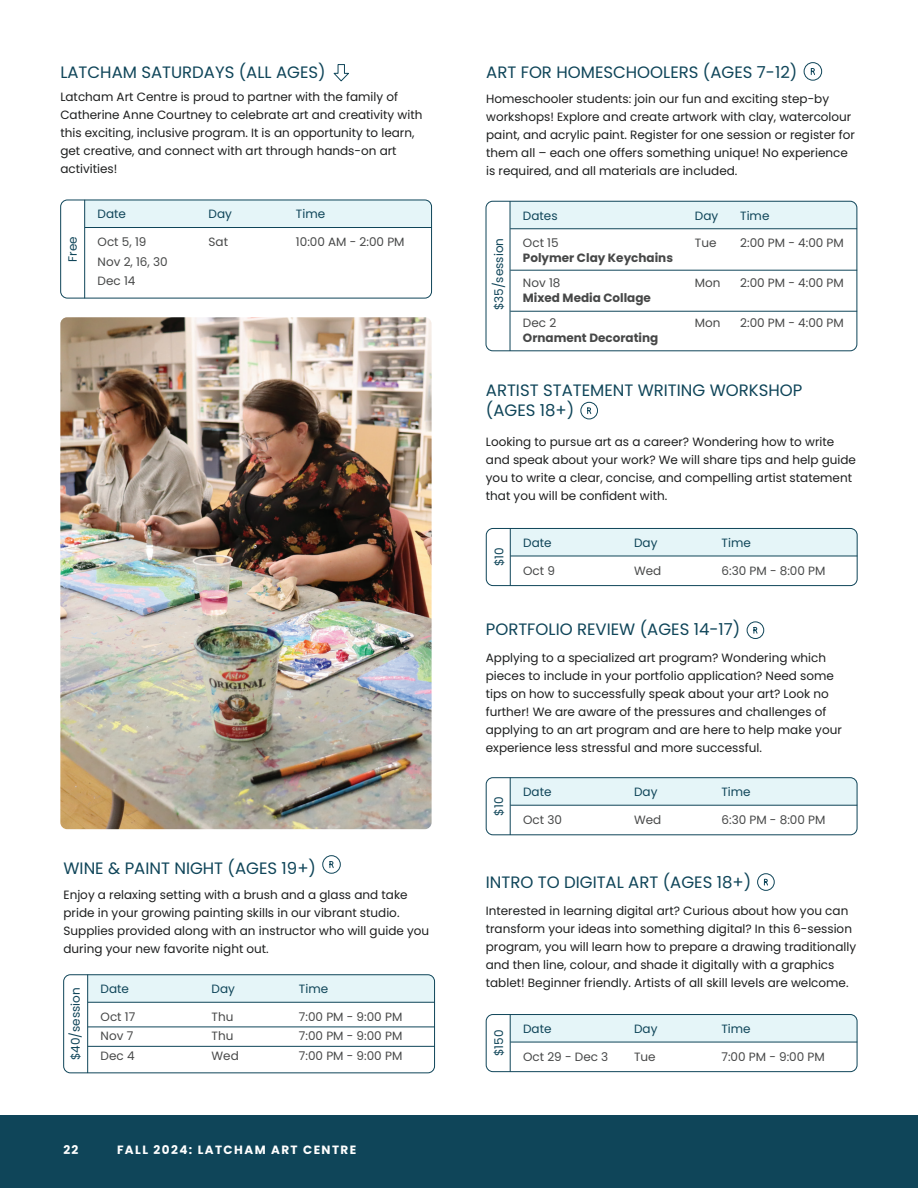
<style>
.page{position:relative;width:918px;height:1188px;background:#fff}
.page>*{position:absolute;margin:0;border:0;box-sizing:border-box;transform-origin:0 0}
.t1{font:16.5px/19.8px "Poppins";color:#0f4559}
.t2{font:12px/18px "Poppins";color:#1d1e1e}
.t3{font:12px/19.5px "Poppins";color:#474848}
.t4{font:12px "Poppins";color:#0f4559}
.t5{font:700 12px "Poppins";color:#474848}
.t6{font:700 12px "Poppins";letter-spacing:.12em;color:#fff}
</style>
<div class="page">
<div style="left:0;top:1116px;width:918px;height:72px;background:#0f4559"></div>
<div style="left:511px;top:201px;width:346px;height:28px;background:#e5f5f8"></div>
<div style="left:486px;top:201px;width:371px;height:150px;border:1px solid #0f4559;border-radius:7px"></div>
<hr style="left:510px;top:201px;width:1px;height:150px;background:#0f4559">
<hr style="left:510px;top:229px;width:347px;height:1px;background:#0f4559">
<svg style="left:803px;top:62px;width:19px;height:19px"></svg>
<div style="left:85px;top:200px;width:347px;height:27px;background:#e5f5f8"></div>
<div style="left:60px;top:200px;width:372px;height:98px;border:1px solid #0f4559;border-radius:7px"></div>
<hr style="left:84px;top:200px;width:1px;height:98px;background:#0f4559">
<hr style="left:85px;top:227px;width:347px;height:1px;background:#0f4559">
<svg style="left:333px;top:64px;width:16px;height:18px"></svg>
<svg style="left:580px;top:402px;width:18px;height:18px"></svg>
<div style="left:511px;top:528px;width:346px;height:28px;background:#e5f5f8"></div>
<div style="left:486px;top:528px;width:371px;height:58px;border:1px solid #0f4559;border-radius:7px"></div>
<hr style="left:510px;top:528px;width:1px;height:58px;background:#0f4559">
<hr style="left:510px;top:556px;width:347px;height:1px;background:#0f4559">
<svg style="left:746px;top:621px;width:19px;height:18px"></svg>
<div style="left:511px;top:778px;width:346px;height:27px;background:#e5f5f8"></div>
<div style="left:486px;top:778px;width:371px;height:57px;border:1px solid #0f4559;border-radius:7px"></div>
<hr style="left:510px;top:778px;width:1px;height:57px;background:#0f4559">
<hr style="left:510px;top:805px;width:347px;height:1px;background:#0f4559">
<svg style="left:757px;top:873px;width:18px;height:18px"></svg>
<div style="left:511px;top:1014px;width:346px;height:28px;background:#e5f5f8"></div>
<div style="left:486px;top:1014px;width:371px;height:58px;border:1px solid #0f4559;border-radius:7px"></div>
<hr style="left:510px;top:1014px;width:1px;height:58px;background:#0f4559">
<hr style="left:510px;top:1042px;width:347px;height:1px;background:#0f4559">
<img style="left:60px;top:317px;width:372px;height:512px">
<hr style="left:510px;top:270px;width:347px;height:1px;background:#0f4559">
<hr style="left:510px;top:311px;width:347px;height:1px;background:#0f4559">
<svg style="left:322px;top:855px;width:19px;height:19px"></svg>
<div style="left:88px;top:975px;width:347px;height:27px;background:#e5f5f8"></div>
<div style="left:63px;top:975px;width:372px;height:98px;border:1px solid #0f4559;border-radius:7px"></div>
<hr style="left:87px;top:975px;width:1px;height:98px;background:#0f4559">
<hr style="left:88px;top:1002px;width:347px;height:1px;background:#0f4559">
<hr style="left:88px;top:1027px;width:347px;height:1px;background:#0f4559">
<hr style="left:88px;top:1046px;width:347px;height:1px;background:#0f4559">
<h1 class="t1" style="left:60px;top:62px;width:267px">LATCHAM SATURDAYS (ALL AGES)</h1>
<p class="t2" style="left:60px;top:88px;width:364px">Latcham Art Centre is proud to partner with the family of Catherine Anne Courtney to celebrate art and creativity with this exciting, inclusive program. It is an opportunity to learn, get creative, and connect with art through hands-on art activities!</p>
<p class="t4" style="left:66px;top:262px;width:27px;rotate:-90deg">Free</p>
<p class="t4" style="left:98px;top:207px;width:30px">Date</p>
<p class="t4" style="left:209px;top:207px;width:25px">Day</p>
<p class="t4" style="left:296px;top:207px;width:31px">Time</p>
<p class="t3" style="left:98px;top:232px;width:72px">Oct 5, 19<br>Nov 2, 16, 30<br>Dec 14</p>
<p class="t3" style="left:209px;top:232px;width:21px">Sat</p>
<p class="t3" style="left:296px;top:232px;width:110px">10:00 AM - 2:00 PM</p>
<h1 class="t1" style="left:64px;top:858px;width:254px">WINE &amp; PAINT NIGHT (AGES 19+)</h1>
<p class="t2" style="left:64px;top:885px;width:367px">Enjoy a relaxing setting with a brush and a glass and take pride in your growing painting skills in our vibrant studio.<br>Supplies provided along with an instructor who will guide you during your new favorite night out.</p>
<p class="t4" style="left:101px;top:982px;width:30px">Date</p>
<p class="t4" style="left:212px;top:982px;width:25px">Day</p>
<p class="t4" style="left:299px;top:982px;width:31px">Time</p>
<p class="t3" style="left:101px;top:1007px;width:36px">Oct 17<br>Nov 7<br>Dec 4</p>
<p class="t3" style="left:212px;top:1007px;width:29px">Thu<br>Thu<br>Wed</p>
<p class="t3" style="left:299px;top:1007px;width:105px">7:00 PM - 9:00 PM<br>7:00 PM - 9:00 PM</p>
<p class="t4" style="left:69px;top:1060px;width:74px;rotate:-90deg">$40/session</p>
<p class="t3" style="left:299px;top:1046px;width:105px">7:00 PM - 9:00 PM</p>
<p class="t6" style="left:63px;top:1143px;width:16px">22</p>
<p class="t6" style="left:117px;top:1143px;width:241px">FALL 2024: LATCHAM ART CENTRE</p>
<h1 class="t1" style="left:486px;top:62px;width:313px">ART FOR HOMESCHOOLERS (AGES 7-12)</h1>
<p class="t2" style="left:486px;top:90px;width:370px">Homeschooler students: join our fun and exciting step-by workshops! Explore and create artwork with clay, watercolour paint, and acrylic paint. Register for one session or register for them all – each one offers something unique! No experience is required, and all materials are included.</p>
<p class="t4" style="left:492px;top:310px;width:74px;rotate:-90deg">$35/session</p>
<p class="t4" style="left:523px;top:208px;width:36px">Dates</p>
<p class="t4" style="left:695px;top:208px;width:25px">Day</p>
<p class="t4" style="left:740px;top:208px;width:31px">Time</p>
<p class="t3" style="left:523px;top:234px;width:37px">Oct 15</p>
<p class="t5" style="left:523px;top:251px;width:152px">Polymer Clay Keychains</p>
<p class="t3" style="left:695px;top:234px;width:23px">Tue</p>
<p class="t3" style="left:740px;top:234px;width:105px">2:00 PM - 4:00 PM</p>
<p class="t3" style="left:523px;top:273px;width:39px">Nov 18</p>
<p class="t5" style="left:523px;top:291px;width:130px">Mixed Media Collage</p>
<p class="t3" style="left:523px;top:313px;width:35px">Dec 2</p>
<p class="t5" style="left:523px;top:330px;width:137px">Ornament Decorating</p>
<p class="t3" style="left:695px;top:273px;width:27px">Mon</p>
<p class="t3" style="left:740px;top:273px;width:105px">2:00 PM - 4:00 PM</p>
<p class="t3" style="left:695px;top:313px;width:27px">Mon</p>
<p class="t3" style="left:740px;top:313px;width:105px">2:00 PM - 4:00 PM</p>
<h1 class="t1" style="left:486px;top:380px;width:318px">ARTIST STATEMENT WRITING WORKSHOP (AGES 18+)</h1>
<p class="t2" style="left:486px;top:433px;width:372px">Looking to pursue art as a career? Wondering how to write and speak about your work? We will share tips and help guide you to write a clear, concise, and compelling artist statement that you will be confident with.</p>
<p class="t4" style="left:523px;top:536px;width:30px">Date</p>
<p class="t4" style="left:634px;top:536px;width:25px">Day</p>
<p class="t4" style="left:722px;top:536px;width:31px">Time</p>
<p class="t3" style="left:523px;top:561px;width:33px">Oct 9</p>
<p class="t3" style="left:634px;top:561px;width:29px">Wed</p>
<p class="t3" style="left:722px;top:561px;width:105px">6:30 PM - 8:00 PM</p>
<p class="t4" style="left:492px;top:566px;width:20px;rotate:-90deg">$10</p>
<h1 class="t1" style="left:486px;top:619px;width:256px">PORTFOLIO REVIEW (AGES 14-17)</h1>
<p class="t2" style="left:486px;top:649px;width:358px">Applying to a specialized art program? Wondering which pieces to include in your portfolio application? Need some tips on how to successfully speak about your art? Look no further! We are aware of the pressures and challenges of applying to an art program and are here to help make your experience less stressful and more successful.</p>
<p class="t4" style="left:523px;top:785px;width:30px">Date</p>
<p class="t4" style="left:634px;top:785px;width:25px">Day</p>
<p class="t4" style="left:721px;top:785px;width:31px">Time</p>
<p class="t3" style="left:523px;top:810px;width:40px">Oct 30</p>
<p class="t3" style="left:634px;top:810px;width:29px">Wed</p>
<p class="t3" style="left:721px;top:810px;width:105px">6:30 PM - 8:00 PM</p>
<p class="t4" style="left:492px;top:816px;width:20px;rotate:-90deg">$10</p>
<h1 class="t1" style="left:486px;top:872px;width:267px">INTRO TO DIGITAL ART (AGES 18+)</h1>
<p class="t2" style="left:486px;top:902px;width:372px">Interested in learning digital art? Curious about how you can transform your ideas into something digital? In this 6-session program, you will learn how to prepare a drawing traditionally and then line, colour, and shade it digitally with a graphics tablet! Beginner friendly. Artists of all skill levels are welcome.</p>
<p class="t4" style="left:523px;top:1022px;width:30px">Date</p>
<p class="t4" style="left:634px;top:1022px;width:25px">Day</p>
<p class="t4" style="left:721px;top:1022px;width:31px">Time</p>
<p class="t4" style="left:492px;top:1056px;width:28px;rotate:-90deg">$150</p>
<p class="t3" style="left:523px;top:1047px;width:87px">Oct 29 - Dec 3</p>
<p class="t3" style="left:634px;top:1047px;width:23px">Tue</p>
<p class="t3" style="left:721px;top:1047px;width:105px">7:00 PM - 9:00 PM</p>
</div>
